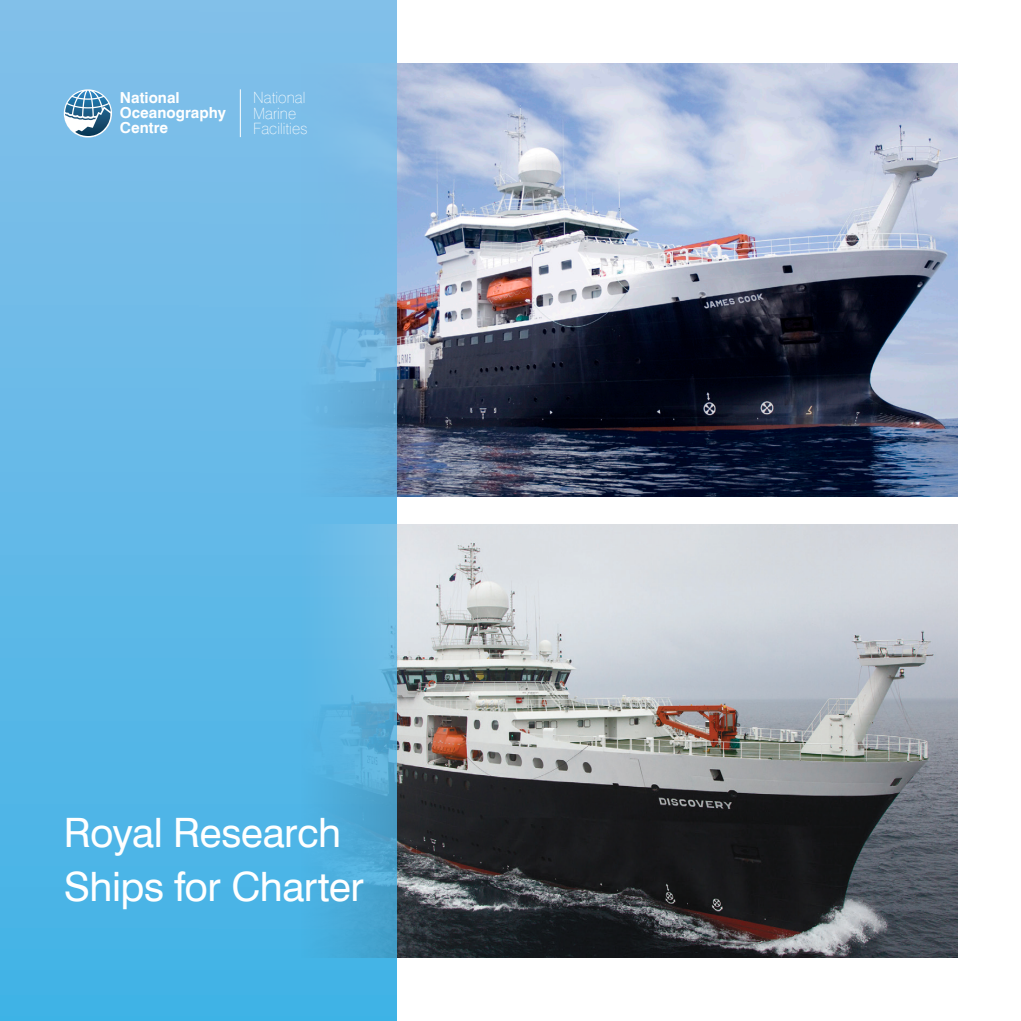
<style>
.page{position:relative;width:1021px;height:1021px;background:#fff}
.page>*{position:absolute;margin:0;border:0;box-sizing:border-box;transform-origin:0 0}
.t1{font:40.5px/54px "Swiss 721 BT";letter-spacing:-.01em;color:#fff}
.t2{font:100 15.53px/15.5px "Swiss 721 BT";color:#fff}
.t3{font:700 15.08px/15.1px "Swiss 721 BT";color:#fff}
</style>
<div class="page">
<div style="left:0;top:0;width:397px;height:1020px;background:linear-gradient(to bottom,#84bfe9,#42b3e6)"></div>
<img style="left:397px;top:524px;width:560px;height:433px">
<img style="left:397px;top:64px;width:560px;height:432px">
<svg style="left:199px;top:0;width:198px;height:1020px;background:#64b7e4"></svg>
<hr style="left:240px;top:89px;width:1px;height:48px;background:#fff">
<svg style="left:64px;top:89px;width:48px;height:49px"></svg>
<p class="t3" style="left:120px;top:90px;width:108px">National<br>Oceanography<br>Centre</p>
<p class="t2" style="left:253px;top:90px;width:56px">National<br>Marine<br>Facilities</p>
<p class="t1" style="left:64px;top:805px;width:302px">Royal Research<br>Ships for Charter</p>
</div>
